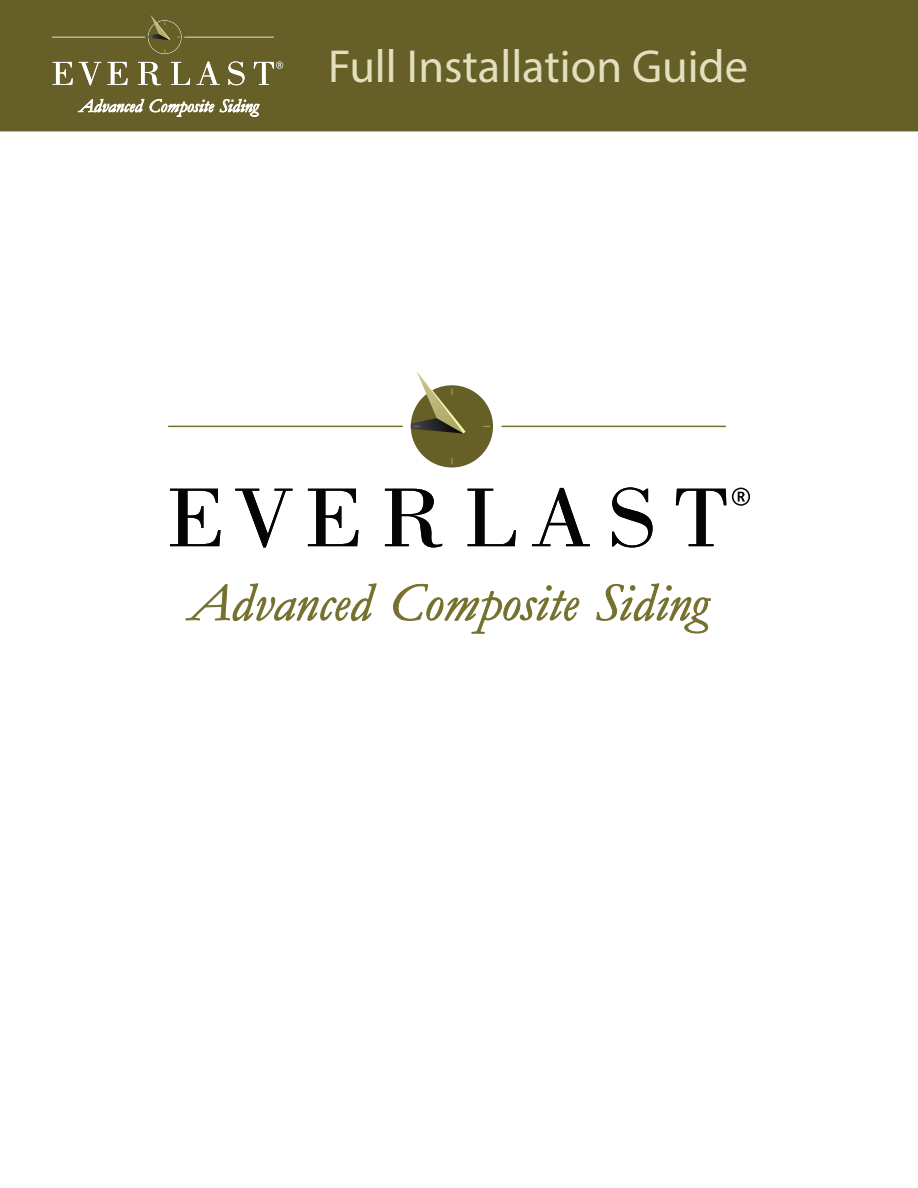
<style>
.page{position:relative;width:918px;height:1188px;background:#fff}
.page>*{position:absolute;margin:0;border:0;box-sizing:border-box;transform-origin:0 0}
.t1{font:italic 54.45px "Garamond";letter-spacing:.005em;color:#75702d}
.t2{font:46.5px "Myriad Pro";color:#e2dfbe}
.t3{font:italic 18.75px "Garamond";letter-spacing:.005em;color:#fff}
</style>
<div class="page">
<div style="left:1px;top:0;width:916px;height:130px;background:#665f27"></div>
<div style="left:148px;top:21px;width:33px;height:33px;border:1px solid #fff;border-radius:50%"></div>
<div style="left:148px;top:21px;width:33px;height:32px;background:#666027;border-radius:50%"></div>
<hr style="left:185px;top:37px;width:88px;height:1px;background:#e2dfbe">
<svg style="left:148px;top:15px;width:22px;height:25px"></svg>
<hr style="left:52px;top:37px;width:93px;height:1px;background:#e2dfbe">
<svg style="left:53px;top:62px;width:20px;height:23px"></svg>
<svg style="left:79px;top:62px;width:22px;height:23px"></svg>
<svg style="left:107px;top:62px;width:21px;height:23px"></svg>
<svg style="left:138px;top:62px;width:23px;height:23px"></svg>
<svg style="left:171px;top:62px;width:19px;height:23px"></svg>
<svg style="left:197px;top:62px;width:23px;height:23px"></svg>
<svg style="left:228px;top:61px;width:17px;height:24px"></svg>
<svg style="left:254px;top:61px;width:29px;height:24px"></svg>
<hr style="left:0;top:0;width:1px;height:131px;background:#665f27">
<hr style="left:917px;top:0;width:1px;height:131px;background:#665f27">
<hr style="left:0;top:130px;width:918px;height:1px;background:#665f27">
<div style="left:411px;top:385px;width:82px;height:83px;background:#666027;border-radius:50%"></div>
<hr style="left:502px;top:426px;width:223px;height:1px;background:#75702d">
<svg style="left:411px;top:372px;width:55px;height:62px"></svg>
<hr style="left:169px;top:426px;width:233px;height:1px;background:#75702d">
<svg style="left:170px;top:489px;width:51px;height:57px"></svg>
<svg style="left:235px;top:489px;width:58px;height:58px"></svg>
<svg style="left:308px;top:489px;width:50px;height:57px"></svg>
<svg style="left:385px;top:489px;width:57px;height:59px"></svg>
<svg style="left:468px;top:489px;width:48px;height:57px"></svg>
<svg style="left:532px;top:488px;width:58px;height:58px"></svg>
<svg style="left:612px;top:487px;width:41px;height:60px"></svg>
<svg style="left:676px;top:489px;width:50px;height:57px"></svg>
<svg style="left:732px;top:488px;width:18px;height:18px"></svg>
<p class="t3" style="left:80px;top:93px;width:180px">Advanced Composite Siding</p>
<h2 class="t2" style="left:328px;top:38px;width:421px">Full Installation Guide</h2>
<h1 class="t1" style="left:189px;top:565px;width:519px">Advanced Composite Siding</h1>
</div>
